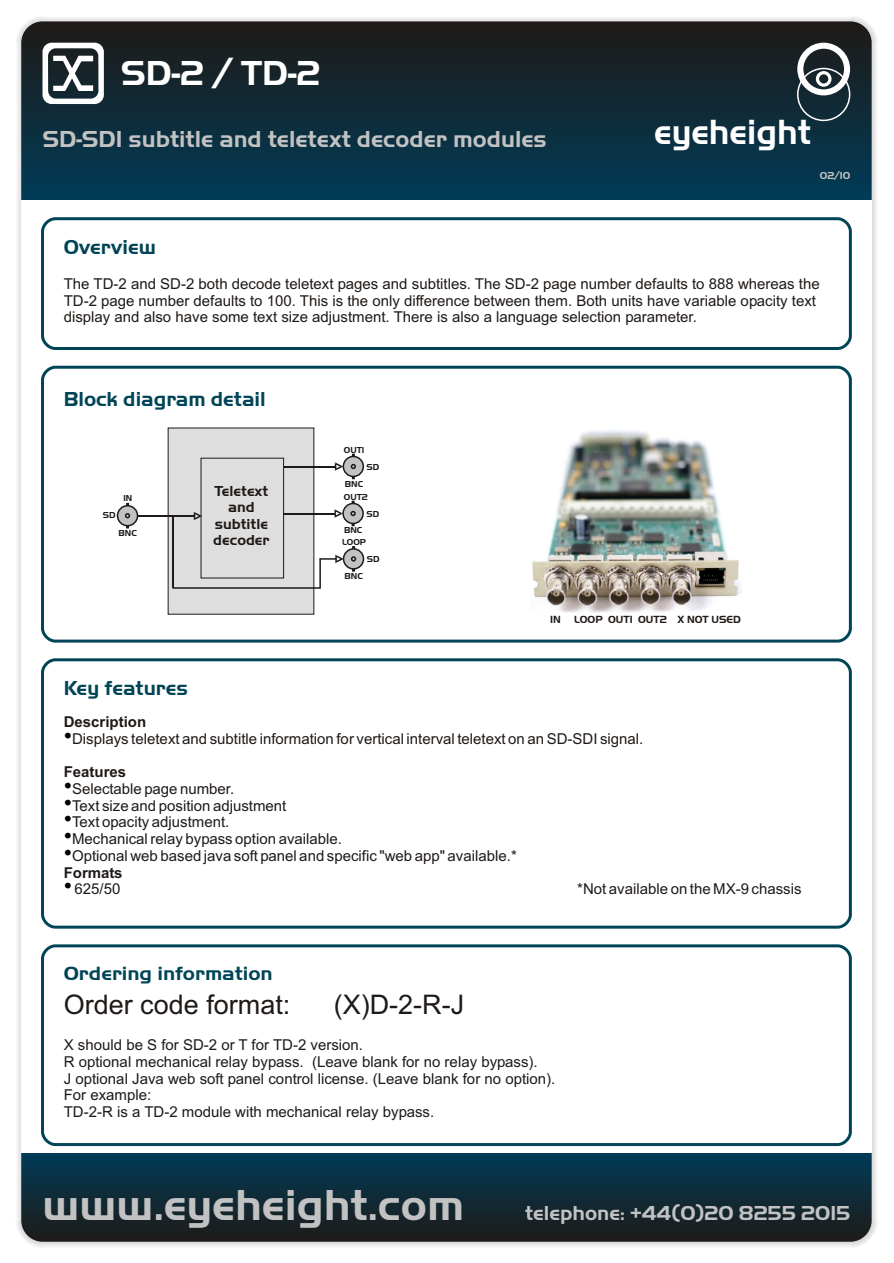
<style>
.page{position:relative;width:894px;height:1263px;background:#fff}
.page>*{position:absolute;margin:0;border:0;box-sizing:border-box;transform-origin:0 0}
.t1{font:45px "Handel Got D Bol";color:#c2c2c2}
.t2{font:36.3px "Handel Got D Bol";color:#fff;scale:.95 1}
.t3{font:36px "Handel Got D Bol";color:#fff}
.t4{font:27px "Arial";color:#1f1a17}
.t5{font:24px "Handel Got D Bol";color:#c2c2c2}
.t6{font:21px "Handel Got D Bol";color:#004557}
.t7{font:21px "Handel Got D Bol";color:#c2c2c2}
.t8{font:19.95px "Handel Got D Bol";color:#004557;scale:1.05 1}
.t9{font:15px/16.8px "Arial";color:#1f1a17}
.t10{font:15px/16.5px "Handel Got D Bol";color:#1f1a17;text-align:center}
.t11{font:700 15px "Arial";color:#1f1a17}
.t12{font:10.8px "Handel Got D Bol";color:#1f1a17}
.t13{font:10.5px "Handel Got D Bol";color:#c2c2c2}
.t14{font:9px "Handel Got D Bol";color:#1f1a17}
</style>
<div class="page">
<svg style="left:16px;top:1220px;width:27px;height:27px"></svg>
<svg style="left:850px;top:1220px;width:27px;height:28px"></svg>
<div style="left:43px;top:1220px;width:807px;height:28px;background:#e8e8e7"></div>
<div style="left:43px;top:15px;width:807px;height:28px;background:#eee"></div>
<div style="left:15px;top:43px;width:28px;height:1177px;background:#eeeded"></div>
<div style="left:850px;top:43px;width:28px;height:1177px;background:linear-gradient(to bottom,#e8e8e8,#e8e8e8)"></div>
<svg style="left:21px;top:21px;width:851px;height:179px;background:#0f2c39"></svg>
<svg style="left:797px;top:15px;width:81px;height:106px"></svg>
<svg style="left:15px;top:15px;width:89px;height:89px"></svg>
<svg style="left:21px;top:1152px;width:851px;height:90px;background:#132e3a"></svg>
<div style="left:21px;top:200px;width:851px;height:952px;background:#fff"></div>
<div style="left:41px;top:217px;width:811px;height:133px;border:3px solid #004557;border-radius:13px"></div>
<div style="left:41px;top:366px;width:811px;height:277px;border:3px solid #004557;border-radius:13px"></div>
<div style="left:168px;top:428px;width:146px;height:186px;background:#dedede"></div>
<hr style="left:135px;top:515px;width:60px;height:2px;background:#1f1a17">
<svg style="left:194px;top:512px;width:7px;height:8px"></svg>
<div style="left:201px;top:458px;width:83px;height:120px;border:1px solid #1f1a17"></div>
<div style="left:117px;top:505px;width:21px;height:21px;background:#c2c2c2;border:2px solid #1f1a17;border-radius:50%"></div>
<svg style="left:125px;top:513px;width:5px;height:5px"></svg>
<hr style="left:284px;top:466px;width:52px;height:1px;background:#1f1a17">
<svg style="left:335px;top:462px;width:8px;height:9px"></svg>
<hr style="left:284px;top:513px;width:51px;height:1px;background:#1f1a17">
<svg style="left:335px;top:509px;width:7px;height:9px"></svg>
<div style="left:343px;top:456px;width:21px;height:21px;background:#c2c2c2;border:2px solid #1f1a17;border-radius:50%"></div>
<svg style="left:351px;top:464px;width:5px;height:5px"></svg>
<div style="left:342px;top:503px;width:22px;height:21px;background:#c2c2c2;border:2px solid #1f1a17;border-radius:50%"></div>
<svg style="left:350px;top:511px;width:6px;height:5px"></svg>
<svg style="left:173px;top:555px;width:171px;height:34px"></svg>
<hr style="left:173px;top:516px;width:1px;height:72px;background:#1f1a17">
<div style="left:343px;top:548px;width:21px;height:22px;background:#c2c2c2;border:2px solid #1f1a17;border-radius:50%"></div>
<svg style="left:351px;top:556px;width:5px;height:6px"></svg>
<svg style="left:352px;top:546px;width:3px;height:4px"></svg>
<svg style="left:352px;top:568px;width:3px;height:4px"></svg>
<img style="left:532px;top:430px;width:210px;height:183px">
<div style="left:41px;top:658px;width:811px;height:271px;border:3px solid #004557;border-radius:13px"></div>
<div style="left:41px;top:944px;width:811px;height:202px;border:3px solid #004557;border-radius:13px"></div>
<h3 class="t3" style="left:121px;top:56px;width:201px">SD-2 / TD-2</h3>
<h3 class="t5" style="left:43px;top:127px;width:506px">SD-SDI subtitle and teletext decoder modules</h3>
<h3 class="t6" style="left:64px;top:237px;width:94px">Overview</h3>
<h2 class="t2" style="left:654px;top:114px;width:167px">eyeheight</h2>
<p class="t13" style="left:820px;top:170px;width:32px">02/10</p>
<p class="t9" style="left:64px;top:277px;width:757px">The TD-2 and SD-2 both decode teletext pages and subtitles. The SD-2 page number defaults to 888 whereas the<br>TD-2 page number defaults to 100. This is the only difference between them. Both units have variable opacity text display and also have some text size adjustment. There is also a language selection parameter.</p>
<h3 class="t6" style="left:64px;top:389px;width:203px">Block diagram detail</h3>
<p class="t14" style="left:103px;top:511px;width:14px">SD</p>
<p class="t14" style="left:123px;top:494px;width:10px">IN</p>
<p class="t14" style="left:119px;top:528px;width:20px">BNC</p>
<p class="t10" style="left:213px;top:483px;width:58px">Teletext and subtitle decoder</p>
<h3 class="t6" style="left:64px;top:678px;width:126px">Key features</h3>
<p class="t14" style="left:344px;top:445px;width:22px">OUT1</p>
<p class="t14" style="left:345px;top:480px;width:20px">BNC</p>
<p class="t14" style="left:367px;top:462px;width:14px">SD</p>
<p class="t14" style="left:344px;top:492px;width:26px">OUT2</p>
<p class="t14" style="left:342px;top:538px;width:25px">LOOP</p>
<p class="t14" style="left:366px;top:509px;width:14px">SD</p>
<p class="t14" style="left:344px;top:526px;width:20px">BNC</p>
<p class="t14" style="left:367px;top:555px;width:14px">SD</p>
<p class="t14" style="left:345px;top:572px;width:20px">BNC</p>
<p class="t12" style="left:550px;top:614px;width:12px">IN</p>
<p class="t12" style="left:574px;top:614px;width:168px">LOOP OUT1 OUT2 X NOT USED</p>
<p class="t11" style="left:64px;top:716px;width:84px">Description</p>
<p class="t9" style="left:72px;top:731px;width:573px">Displays teletext and subtitle information for vertical interval teletext on an SD-SDI signal.</p>
<p class="t11" style="left:64px;top:766px;width:64px">Features</p>
<p class="t9" style="left:72px;top:782px;width:446px">Selectable page number.<br>Text size and position adjustment<br>Text opacity adjustment.<br>Mechanical relay bypass option available.<br>Optional web based java soft panel and specific "web app" available.*</p>
<p class="t11" style="left:64px;top:867px;width:60px">Formats</p>
<p class="t9" style="left:75px;top:882px;width:47px">625/50</p>
<p class="t9" style="left:577px;top:882px;width:226px">*Not available on the MX-9 chassis</p>
<h3 class="t8" style="left:64px;top:964px;width:201px">Ordering information</h3>
<h3 class="t4" style="left:64px;top:994px;width:228px">Order code format:</h3>
<h3 class="t4" style="left:334px;top:994px;width:132px">(X)D-2-R-J</h3>
<p class="t9" style="left:64px;top:1038px;width:493px">X should be S for SD-2 or T for TD-2 version.<br>R optional mechanical relay bypass. (Leave blank for no relay bypass).<br>J optional Java web soft panel control license. (Leave blank for no option).<br>For example:<br>TD-2-R is a TD-2 module with mechanical relay bypass.</p>
<h1 class="t1" style="left:43px;top:1184px;width:423px">www.eyeheight.com</h1>
<h3 class="t7" style="left:525px;top:1203px;width:327px">telephone: +44(0)20 8255 2015</h3>
</div>
